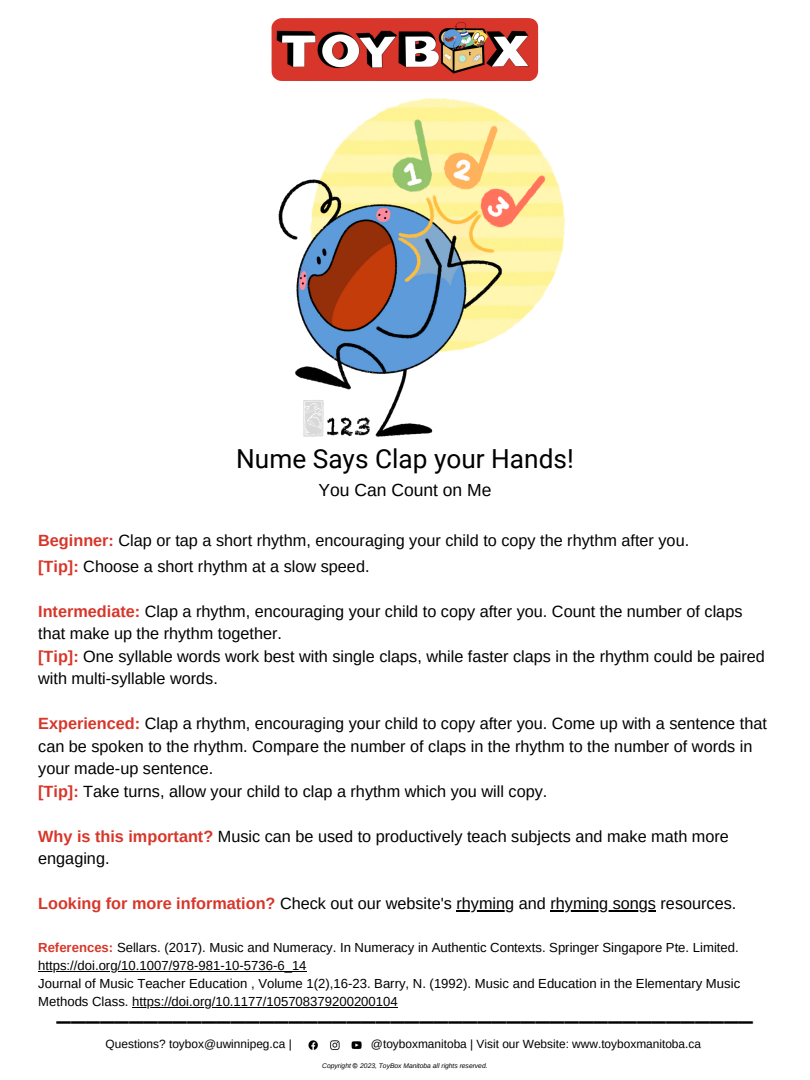
<style>
.page{position:relative;width:810px;height:1080px;background:#fff}
.page>*{position:absolute;margin:0;border:0;box-sizing:border-box;transform-origin:0 0}
.t1{font:33.75px "Canva Sans";color:#000}
.t2{font:26.25px "Roboto";color:#000}
.t3{font:17.5px "Arimo";color:#000}
.t4{font:16.25px/22.5px "Arimo";color:#000}
.t5{font:13.12px/18.2px "Arimo";color:#000}
.t6{font:11.88px "Arimo";color:#000}
.t7{font:italic 6.69px "Arimo";color:#000}
.s1{font-weight:700;color:#d7362a}
</style>
<div class="page">
<img style="left:272px;top:18px;width:266px;height:63px">
<img style="left:308px;top:1040px;width:54px;height:10px">
<svg style="left:352px;top:1063px;width:6px;height:6px"></svg>
<img style="left:278px;top:98px;width:288px;height:339px">
<hr style="left:457px;top:910px;width:57px;height:2px;background:#000">
<hr style="left:550px;top:910px;width:106px;height:2px;background:#000">
<hr style="left:38px;top:971px;width:269px;height:1px;background:#000">
<hr style="left:132px;top:1007px;width:266px;height:1px;background:#000">
<p class="t2" style="left:236px;top:444px;width:339px">Nume Says Clap your Hands!</p>
<p class="t3" style="left:318px;top:480px;width:175px">You Can Count on Me</p>
<p class="t4" style="left:38px;top:529px;width:652px"><span class="s1">Beginner:</span> Clap or tap a short rhythm, encouraging your child to copy the rhythm after you.</p>
<p class="t4" style="left:38px;top:555px;width:333px"><span class="s1">[Tip]:</span> Choose a short rhythm at a slow speed.</p>
<p class="t4" style="left:38px;top:600px;width:706px"><span class="s1">Intermediate:</span> Clap a rhythm, encouraging your child to copy after you. Count the number of claps that make up the rhythm together.</p>
<p class="t4" style="left:38px;top:645px;width:728px"><span class="s1">[Tip]:</span> One syllable words work best with single claps, while faster claps in the rhythm could be paired with multi-syllable words.</p>
<p class="t4" style="left:38px;top:712px;width:730px"><span class="s1">Experienced:</span> Clap a rhythm, encouraging your child to copy after you. Come up with a sentence that can be spoken to the rhythm. Compare the number of claps in the rhythm to the number of words in your made-up sentence.</p>
<p class="t4" style="left:38px;top:780px;width:511px"><span class="s1">[Tip]:</span> Take turns, allow your child to clap a rhythm which you will copy.</p>
<p class="t4" style="left:38px;top:825px;width:692px"><span class="s1">Why is this important?</span> Music can be used to productively teach subjects and make math more engaging.</p>
<p class="t4" style="left:38px;top:892px;width:700px"><span class="s1">Looking for more information?</span> Check out our website's rhyming and rhyming songs resources.</p>
<p class="t5" style="left:38px;top:938px;width:702px"><span class="s1">References:</span> Sellars. (2017). Music and Numeracy. In Numeracy in Authentic Contexts. Springer Singapore Pte. Limited. https://doi.org/10.1007/978-981-10-5736-6_14</p>
<p class="t5" style="left:38px;top:974px;width:704px">Journal of Music Teacher Education , Volume 1(2),16-23. Barry, N. (1992). Music and Education in the Elementary Music<br>Methods Class. https://doi.org/10.1177/105708379200200104</p>
<p class="t1" style="left:57px;top:984px;width:698px">________________________________________________</p>
<p class="t6" style="left:106px;top:1037px;width:188px">Questions? toybox@uwinnipeg.ca |</p>
<p class="t6" style="left:371px;top:1037px;width:332px">@toyboxmanitoba | Visit our Website: www.toyboxmanitoba.ca</p>
<p class="t7" style="left:322px;top:1062px;width:30px">Copyright</p>
<p class="t7" style="left:360px;top:1062px;width:129px">2023, ToyBox Manitoba all rights reserved.</p>
</div>
